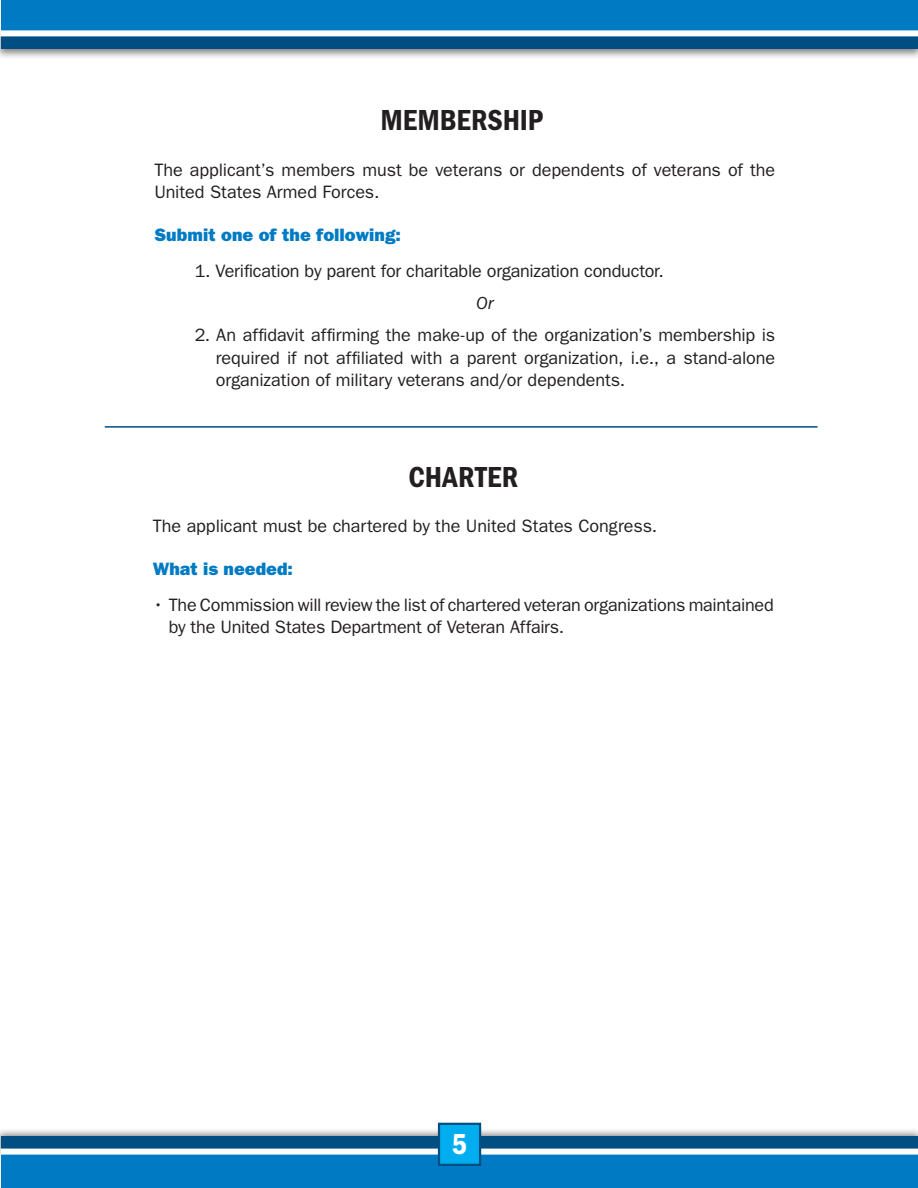
<style>
.page{position:relative;width:918px;height:1188px;background:#fff}
.page>*{position:absolute;margin:0;border:0;box-sizing:border-box;transform-origin:0 0}
.cm-BODY{font:30px "ITC Franklin Gothic Std Dm Cd";color:#231f20}
.cm-BODY-2{font:30px "ITC Franklin Gothic Std Dm Cd";color:#fff}
.cm-BODY-3{font:18px/22.5px "ITC Franklin Gothic Std";letter-spacing:-.01em;color:#231f20}
.cm-BODY-4{font:18px "ITC Franklin Gothic Std Hvy";color:#007bc3}
.cm-BODY-5{font:italic 18px "ITC Franklin Gothic Std";color:#231f20}
</style>
<div class="page">
<div style="left:0;top:27px;width:918px;height:33px;background:#231f20;opacity:.55"></div>
<div style="left:1px;top:30px;width:917px;height:18px;background:#004e82"></div>
<div style="left:1px;top:0;width:917px;height:33px;background:#007bc3"></div>
<div style="left:1px;top:30px;width:917px;height:6px;background:#fff"></div>
<div style="left:0;top:1128px;width:918px;height:32px;background:#231f20;opacity:.55"></div>
<div style="left:1px;top:1137px;width:917px;height:18px;background:#004e82"></div>
<div style="left:1px;top:1152px;width:917px;height:36px;background:#007bc3"></div>
<div style="left:1px;top:1149px;width:917px;height:6px;background:#fff"></div>
<div style="left:438px;top:1123px;width:43px;height:43px;background:#00aeef;border:2px solid #004e82"></div>
<hr style="left:105px;top:426px;width:713px;height:2px;background:#004e82">
<p class="cm-BODY" style="left:381px;top:103px;width:164px">MEMBERSHIP</p>
<p class="cm-BODY-3" style="left:154px;top:158px;width:623px">The applicant’s members must be veterans or dependents of veterans of the<br>United States Armed Forces.</p>
<p class="cm-BODY-4" style="left:154px;top:224px;width:248px">Submit one of the following:</p>
<p class="cm-BODY-3" style="left:195px;top:260px;width:471px">1. Verification by parent for charitable organization conductor.</p>
<p class="cm-BODY-5" style="left:476px;top:293px;width:19px">Or</p>
<p class="cm-BODY-3" style="left:216px;top:324px;width:561px;text-align:justify;text-indent:-21px">2. An affidavit affirming the make-up of the organization’s membership is required if not affiliated with a parent organization, i.e., a stand-alone organization of military veterans and/or dependents.</p>
<p class="cm-BODY" style="left:408px;top:460px;width:111px">CHARTER</p>
<p class="cm-BODY-3" style="left:153px;top:515px;width:506px">The applicant must be chartered by the United States Congress.</p>
<p class="cm-BODY-4" style="left:153px;top:558px;width:142px">What is needed:</p>
<p class="cm-BODY-3" style="left:169px;top:593px;width:607px;text-indent:-16px">• The Commission will review the list of chartered veteran organizations maintained by the United States Department of Veteran Affairs.</p>
<p class="cm-BODY-2" style="left:452px;top:1127px;width:17px">5</p>
</div>
